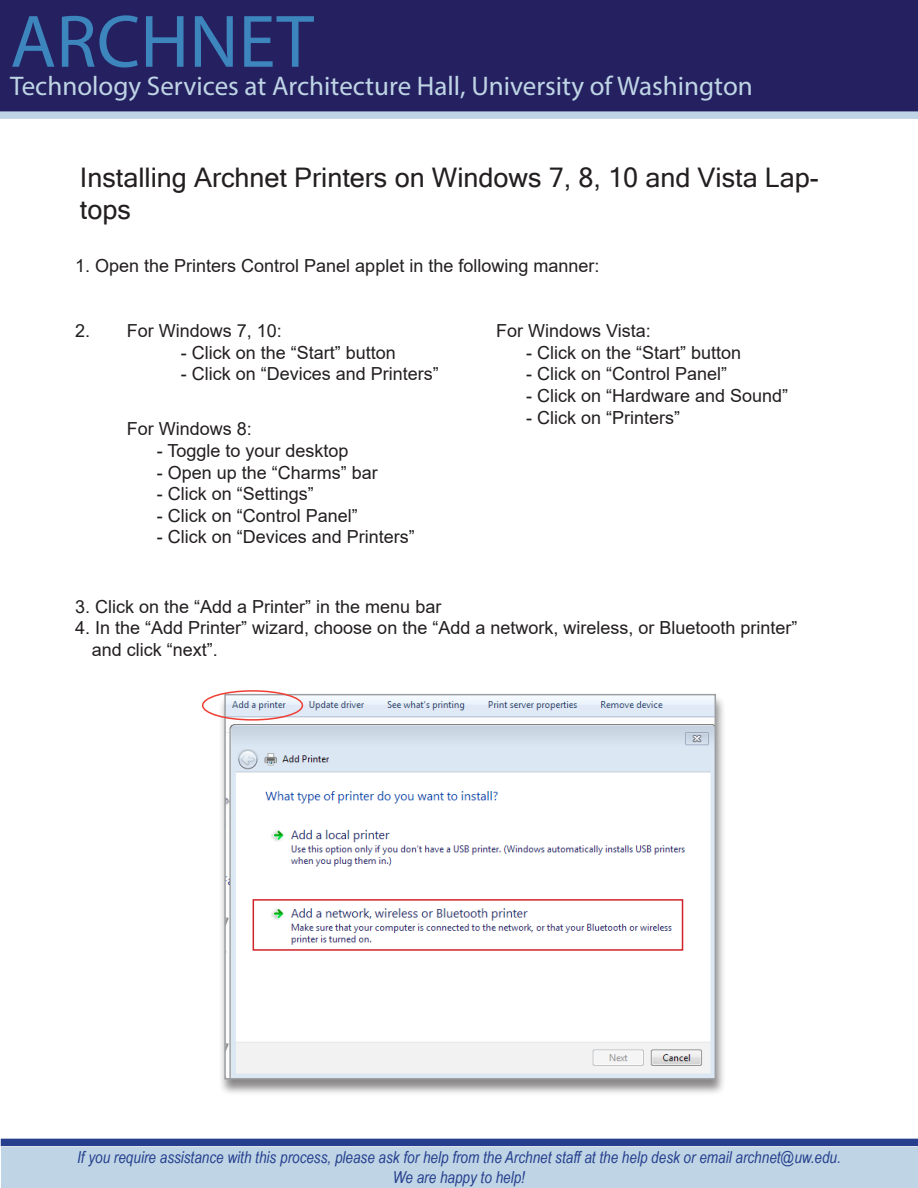
<style>
.page{position:relative;width:918px;height:1188px;background:#fff}
.page>*{position:absolute;margin:0;border:0;box-sizing:border-box;transform-origin:0 0}
.t1{font:75px "Myriad Pro";color:#3d85bd}
.t2{font:27px "Myriad Pro";color:#bfd5e5}
.t3{font:27px/32.4px "Microsoft Sans Serif";color:#231f20}
.t4{font:18px/21.6px "Arial";color:#231f20}
.t5{font:italic 16.5px "Arial Narrow";color:#253f8e}
</style>
<div class="page">
<div style="left:0;top:0;width:918px;height:115px;background:#252161"></div>
<div style="left:0;top:111px;width:918px;height:8px;background:#bfd5e5"></div>
<div style="left:1px;top:1139px;width:917px;height:7px;background:#253f8e"></div>
<div style="left:218px;top:694px;width:509px;height:402px;background:#231f20;opacity:.53"></div>
<img style="left:227px;top:697px;width:486px;height:380px">
<div style="left:224px;top:694px;width:492px;height:386px;border:2px solid #9d9fa2"></div>
<div style="left:202px;top:690px;width:101px;height:31px;border:2px solid #ee3e34;border-radius:50%"></div>
<div style="left:253px;top:899px;width:430px;height:52px;border:2px solid #d1232a"></div>
<div style="left:2px;top:1148px;width:916px;height:40px;background:#bfd5e5"></div>
<p class="t1" style="left:10px;top:-5px;width:305px">ARCHNET</p>
<p class="t2" style="left:10px;top:69px;width:744px">Technology Services at Architecture Hall, University of Washington</p>
<p class="t3" style="left:80px;top:161px;width:741px">Installing Archnet Printers on Windows 7, 8, 10 and Vista Lap&shy;tops</p>
<p class="t4" style="left:75px;top:255px;width:526px">1. Open the Printers Control Panel applet in the following manner:</p>
<p class="t4" style="left:75px;top:320px;width:17px">2.</p>
<p class="t4" style="left:127px;top:320px;width:157px">For Windows 7, 10:</p>
<p class="t4" style="left:181px;top:342px;width:217px">- Click on the “Start” button</p>
<p class="t4" style="left:181px;top:363px;width:260px">- Click on “Devices and Printers”</p>
<p class="t4" style="left:127px;top:418px;width:127px">For Windows 8:</p>
<p class="t4" style="left:157px;top:440px;width:193px">- Toggle to your desktop</p>
<p class="t4" style="left:157px;top:461px;width:223px">- Open up the “Charms” bar</p>
<p class="t4" style="left:157px;top:483px;width:159px">- Click on “Settings”</p>
<p class="t4" style="left:157px;top:505px;width:203px">- Click on “Control Panel”</p>
<p class="t4" style="left:157px;top:526px;width:260px">- Click on “Devices and Printers”</p>
<p class="t4" style="left:496px;top:320px;width:156px">For Windows Vista:</p>
<p class="t4" style="left:526px;top:342px;width:217px">- Click on the “Start” button</p>
<p class="t4" style="left:526px;top:363px;width:203px">- Click on “Control Panel”</p>
<p class="t4" style="left:526px;top:385px;width:264px">- Click on “Hardware and Sound”</p>
<p class="t4" style="left:526px;top:406px;width:156px">- Click on “Printers”</p>
<p class="t4" style="left:75px;top:595px;width:368px">3. Click on the “Add a Printer” in the menu bar</p>
<p class="t4" style="left:92px;top:617px;width:707px;text-indent:-17px">4. In the “Add Printer” wizard, choose on the “Add a network, wireless, or Bluetooth printer” and click “next”.</p>
<p class="t5" style="left:77px;top:1145px;width:765px">If you require assistance with this process, please ask for help from the Archnet staff at the help desk or email archnet@uw.edu.</p>
<p class="t5" style="left:393px;top:1165px;width:134px">We are happy to help!</p>
</div>
